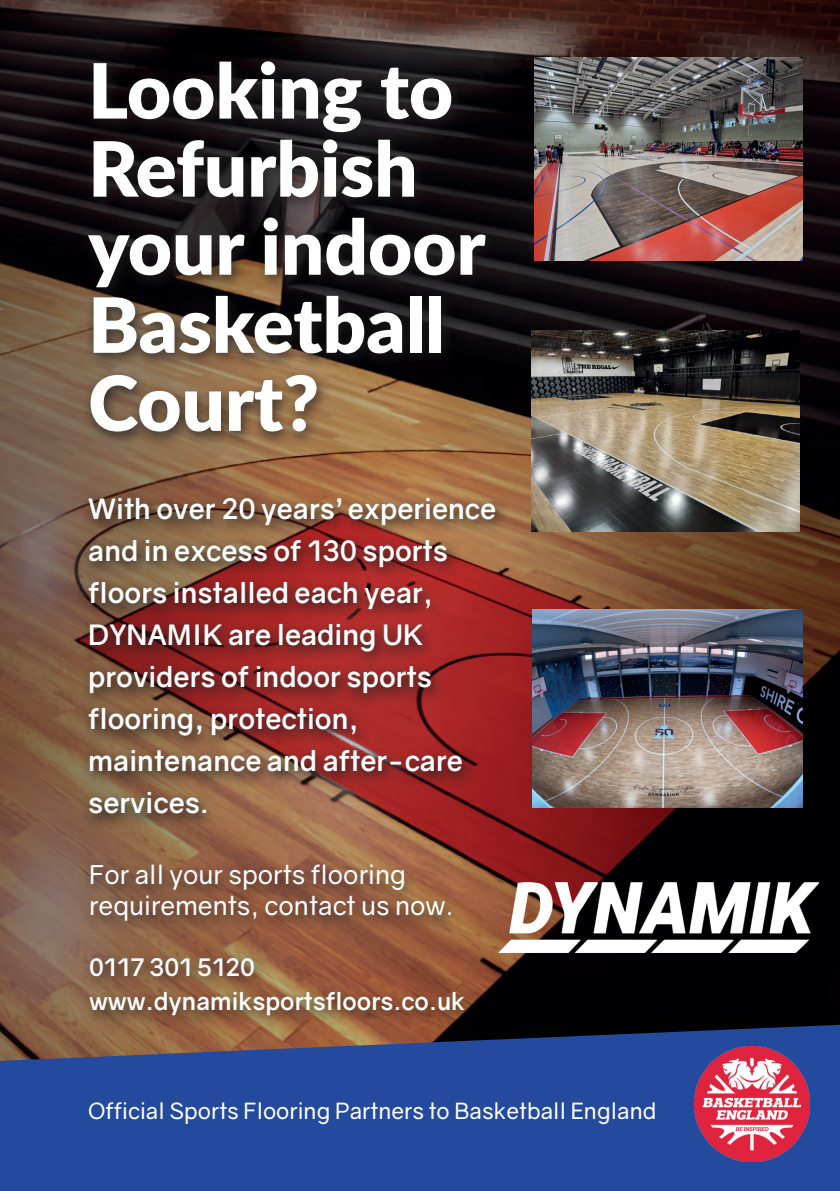
<style>
.page{position:relative;width:840px;height:1191px;background:#fff}
.page>*{position:absolute;margin:0;border:0;box-sizing:border-box;transform-origin:0 0}
.t1{font:900 76px/78px "Lato";color:#fff}
.t2{font:700 28px/42px "Gravity";color:#fff}
.t3{font:26px/31.2px "Gravity";color:#fff}
.t4{font:700 24px/34.4px "Gravity";color:#fff}
.t5{font:22.4px "Gravity";color:#fff}
</style>
<div class="page">
<img style="left:0;top:0;width:839px;height:1024px">
<svg style="left:0;top:1024px;width:839px;height:167px;background:#2b4992"></svg>
<img style="left:694px;top:1046px;width:115px;height:115px">
<div style="left:82px;top:857px;width:382px;height:79px;background:#231f20;opacity:.75"></div>
<svg style="left:80px;top:491px;width:429px;height:339px;background:#8c3e31"></svg>
<img style="left:532px;top:609px;width:269px;height:198px">
<img style="left:531px;top:330px;width:268px;height:201px">
<div style="left:80px;top:53px;width:420px;height:396px;background:#231f20;opacity:.8"></div>
<img style="left:498px;top:883px;width:319px;height:69px">
<div style="left:81px;top:950px;width:396px;height:81px;background:#231f20;opacity:.75"></div>
<img style="left:534px;top:57px;width:267px;height:204px">
<h1 class="t1" style="left:88px;top:48px;width:398px">Looking to<br>Refurbish your indoor<br>Basketball<br>Court?</h1>
<p class="t2" style="left:88px;top:488px;width:409px">With over 20 years’ experience and in excess of 130 sports floors installed each year,<br>DYNAMIK are leading UK providers of indoor sports flooring, protection, maintenance and after-care services.</p>
<p class="t3" style="left:89px;top:859px;width:366px">For all your sports flooring requirements, contact us now.</p>
<p class="t4" style="left:89px;top:950px;width:377px">0117 301 5120 www.dynamiksportsfloors.co.uk</p>
<p class="t5" style="left:88px;top:1097px;width:569px">Official Sports Flooring Partners to Basketball England</p>
</div>
